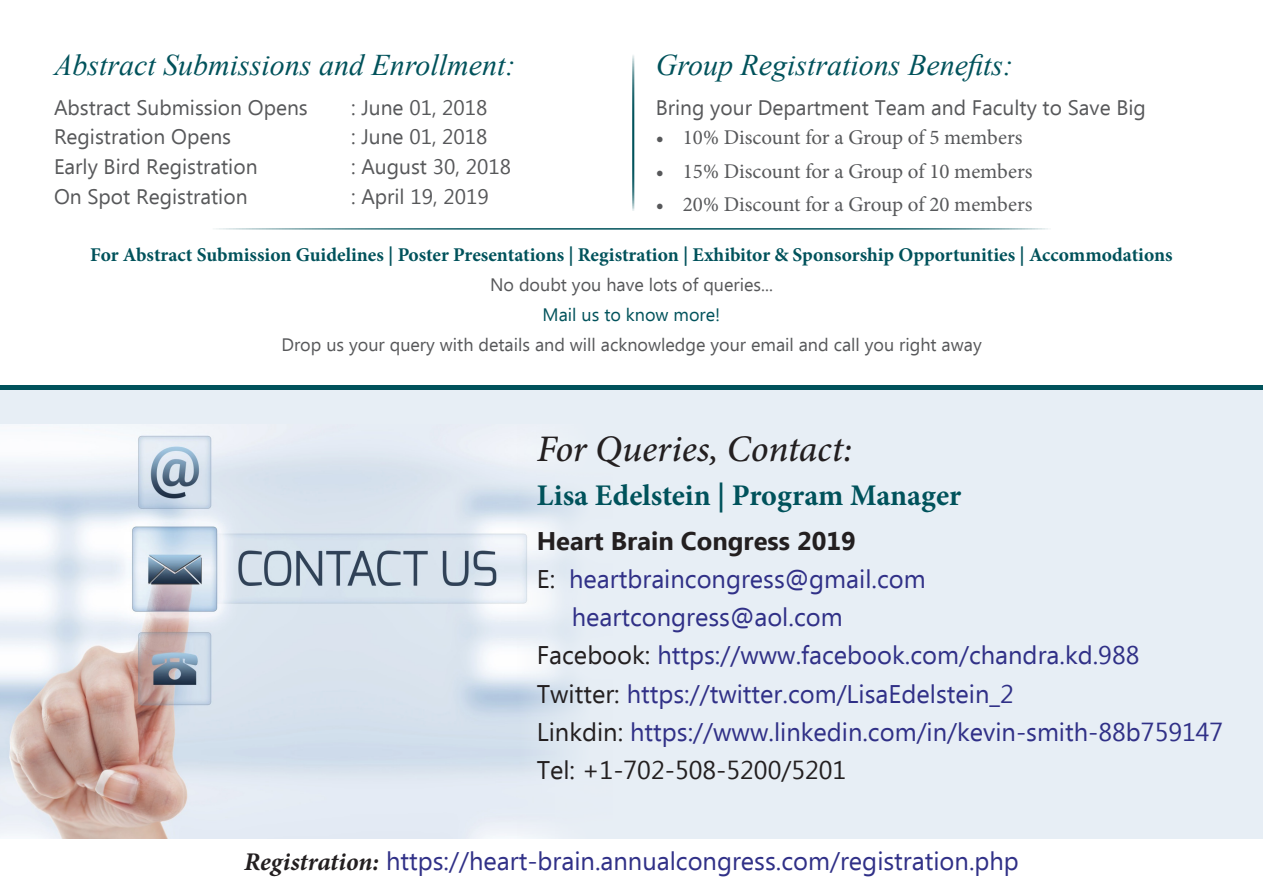
<style>
.page{position:relative;width:1263px;height:893px;background:#fff}
.page>*{position:absolute;margin:0;border:0;box-sizing:border-box;transform-origin:0 0}
.t1{font:italic 500 37.5px "Minion Pro";letter-spacing:-.005em;color:#231f20}
.t2{font:italic 30px "Times New Roman";color:#00525b}
.t3{font:700 30px "Minion Pro";color:#00525b}
.t4{font:25.5px "Ebrima";color:#303087}
.t5{font:25.5px "Ebrima";color:#231f20}
.t6{font:700 25.5px "Ebrima";color:#231f20}
.t7{font:21px "Ebrima";color:#57585a}
.t8{font:21px "Minion Pro";letter-spacing:-.005em;color:#57585a}
.t9{font:700 19.5px "Minion Pro";color:#00525b}
.t10{font:18px "Ebrima";color:#57585a}
.t11{font:18px "Ebrima";color:#00525b}
.s1{color:#231f20}
.s2{font-family:"Minion Pro";font-weight:700;font-style:italic;color:#231f20}
</style>
<div class="page">
<div style="left:0;top:388px;width:1263px;height:451px;background:#e7eef5"></div>
<img style="left:0;top:425px;width:579px;height:414px">
<hr style="left:0;top:386px;width:1263px;height:4px;background:#00525b">
<hr style="left:212px;top:228px;width:842px;height:2px;background:#00525b">
<hr style="left:632px;top:54px;width:2px;height:157px;background:#00525b">
<p class="t2" style="left:54px;top:44px;width:463px">Abstract Submissions and Enrollment:</p>
<p class="t7" style="left:54px;top:92px;width:255px">Abstract Submission Opens</p>
<p class="t7" style="left:351px;top:92px;width:138px">: June 01, 2018</p>
<p class="t7" style="left:54px;top:122px;width:179px">Registration Opens</p>
<p class="t7" style="left:351px;top:122px;width:138px">: June 01, 2018</p>
<p class="t7" style="left:54px;top:152px;width:205px">Early Bird Registration</p>
<p class="t7" style="left:351px;top:152px;width:161px">: August 30, 2018</p>
<p class="t7" style="left:54px;top:181px;width:195px">On Spot Registration</p>
<p class="t7" style="left:351px;top:181px;width:139px">: April 19, 2019</p>
<p class="t2" style="left:656px;top:44px;width:359px">Group Registrations Benefits:</p>
<p class="t7" style="left:656px;top:92px;width:491px">Bring your Department Team and Faculty to Save Big</p>
<p class="t8" style="left:656px;top:123px;width:368px">• 10% Discount for a Group of 5 members</p>
<p class="t8" style="left:656px;top:157px;width:378px">• 15% Discount for a Group of 10 members</p>
<p class="t8" style="left:656px;top:191px;width:378px">• 20% Discount for a Group of 20 members</p>
<p class="t9" style="left:90px;top:241px;width:1084px">For Abstract Submission Guidelines | Poster Presentations | Registration | Exhibitor &amp; Sponsorship Opportunities | Accommodations</p>
<p class="t10" style="left:490px;top:271px;width:284px">No doubt you have lots of queries...</p>
<p class="t11" style="left:543px;top:301px;width:179px">Mail us to know more!</p>
<p class="t10" style="left:281px;top:331px;width:702px">Drop us your query with details and will acknowledge your email and call you right away</p>
<p class="t1" style="left:537px;top:423px;width:317px">For Queries, Contact:</p>
<p class="t3" style="left:537px;top:475px;width:426px">Lisa Edelstein | Program Manager</p>
<p class="t6" style="left:537px;top:522px;width:320px">Heart Brain Congress 2019</p>
<p class="t4" style="left:537px;top:561px;width:390px"><span class="s1">E:</span> heartbraincongress@gmail.com</p>
<p class="t4" style="left:572px;top:599px;width:272px">heartcongress@aol.com</p>
<p class="t4" style="left:537px;top:637px;width:604px"><span class="s1">Facebook:</span> https://www.facebook.com/chandra.kd.988</p>
<p class="t4" style="left:537px;top:675px;width:478px"><span class="s1">Twitter:</span> https://twitter.com/LisaEdelstein_2</p>
<p class="t4" style="left:537px;top:714px;width:688px"><span class="s1">Linkdin:</span> https://www.linkedin.com/in/kevin-smith-88b759147</p>
<p class="t5" style="left:537px;top:752px;width:311px">Tel: +1-702-508-5200/5201</p>
<p class="t4" style="left:244px;top:843px;width:776px"><span class="s2">Registration:</span> https://heart-brain.annualcongress.com/registration.php</p>
</div>
